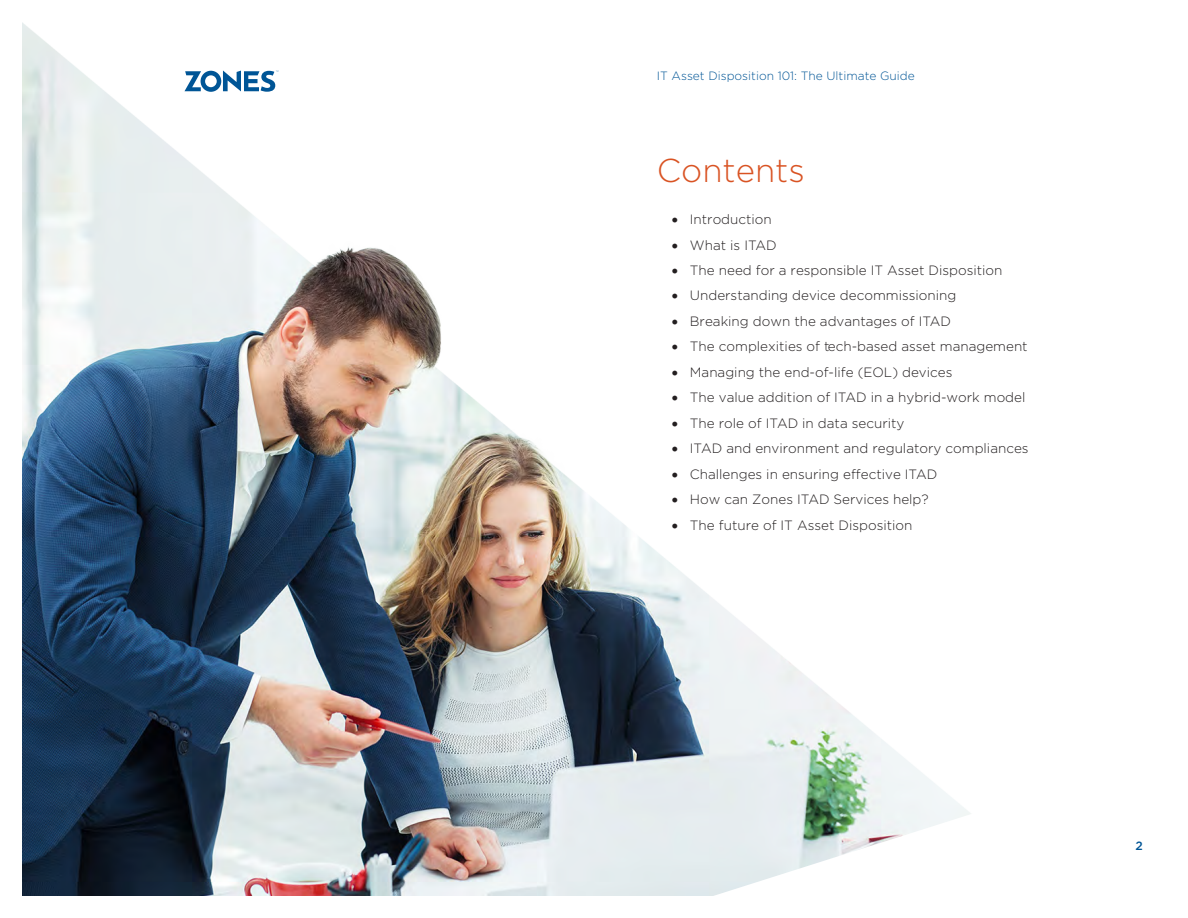
<style>
.page{position:relative;width:1188px;height:918px;background:#fff}
.page>*{position:absolute;margin:0;border:0;box-sizing:border-box;transform-origin:0 0}
.Bullets{font:300 33px "Gotham";color:#d95323}
.Bullets-2{font:300 13.5px "Gotham";color:#231f20}
.Bullets-3{font:300 12px "Gotham";color:#005596}
.t1{font:500 12px "Gotham";color:#005596}
</style>
<div class="page">
<img style="left:22px;top:23px;width:867px;height:873px">
<svg style="left:644px;top:746px;width:327px;height:150px;fill:#e7edf0"></svg>
<p class="Bullets-3" style="left:657px;top:68px;width:259px">IT Asset Disposition 101: The Ultimate Guide</p>
<p class="Bullets" style="left:657px;top:150px;width:150px">Contents</p>
<p class="Bullets-2" style="left:672px;top:211px;width:101px">• Introduction</p>
<p class="Bullets-2" style="left:672px;top:236px;width:106px">• What is ITAD</p>
<p class="Bullets-2" style="left:672px;top:262px;width:332px">• The need for a responsible IT Asset Disposition</p>
<p class="Bullets-2" style="left:672px;top:287px;width:286px">• Understanding device decommissioning</p>
<p class="Bullets-2" style="left:672px;top:313px;width:281px">• Breaking down the advantages of ITAD</p>
<p class="Bullets-2" style="left:672px;top:338px;width:357px">• The complexities of tech-based asset management</p>
<p class="Bullets-2" style="left:672px;top:364px;width:282px">• Managing the end-of-life (EOL) devices</p>
<p class="Bullets-2" style="left:672px;top:389px;width:355px">• The value addition of ITAD in a hybrid-work model</p>
<p class="Bullets-2" style="left:672px;top:415px;width:234px">• The role of ITAD in data security</p>
<p class="Bullets-2" style="left:672px;top:440px;width:358px">• ITAD and environment and regulatory compliances</p>
<p class="Bullets-2" style="left:672px;top:466px;width:267px">• Challenges in ensuring effective ITAD</p>
<p class="Bullets-2" style="left:672px;top:491px;width:258px">• How can Zones ITAD Services help?</p>
<p class="Bullets-2" style="left:672px;top:517px;width:242px">• The future of IT Asset Disposition</p>
<p class="t1" style="left:1136px;top:838px;width:9px">2</p>
</div>
